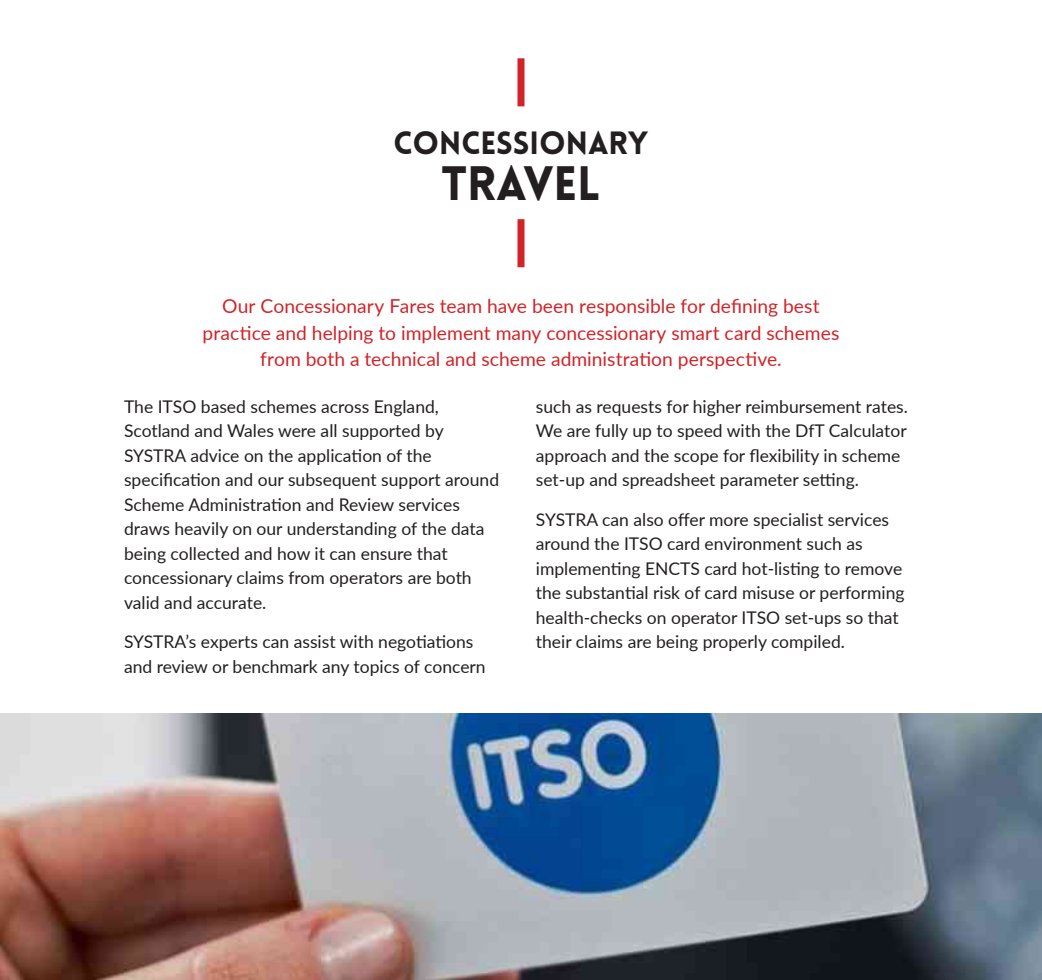
<style>
.page{position:relative;width:1042px;height:980px;background:#fff}
.page>*{position:absolute;margin:0;border:0;box-sizing:border-box;transform-origin:0 0}
.t1{font:900 47.25px "Lovelo";color:#231f20}
.t2{font:900 31.5px "Lovelo";color:#231f20}
.t3{font:19.25px/26.2px "Lato";color:#d22328;text-align:center}
.t4{font:17.5px/24.5px "Lato";color:#231f20}
</style>
<div class="page">
<img style="left:0;top:713px;width:1041px;height:267px">
<hr style="left:1041px;top:0;width:1px;height:980px;background:#56727e">
<div style="left:517px;top:58px;width:7px;height:48px;background:#d22328"></div>
<div style="left:517px;top:219px;width:7px;height:48px;background:#d22328"></div>
<h2 class="t2" style="left:393px;top:125px;width:256px">CONCESSIONARY</h2>
<h1 class="t1" style="left:441px;top:156px;width:161px">TRAVEL</h1>
<p class="t3" style="left:202px;top:292px;width:638px">Our Concessionary Fares team have been responsible for defining best practice and helping to implement many concessionary smart card schemes from both a technical and scheme administration perspective.</p>
<p class="t4" style="left:124px;top:393px;width:377px">The ITSO based schemes across England, Scotland and Wales were all supported by SYSTRA advice on the application of the specification and our subsequent support around Scheme Administration and Review services draws heavily on our understanding of the data being collected and how it can ensure that concessionary claims from operators are both valid and accurate.</p>
<p class="t4" style="left:124px;top:629px;width:363px">SYSTRA’s experts can assist with negotiations and review or benchmark any topics of concern</p>
<p class="t4" style="left:536px;top:393px;width:374px">such as requests for higher reimbursement rates.<br>We are fully up to speed with the DfT Calculator approach and the scope for flexibility in scheme set-up and spreadsheet parameter setting.</p>
<p class="t4" style="left:536px;top:506px;width:370px">SYSTRA can also offer more specialist services around the ITSO card environment such as implementing ENCTS card hot-listing to remove the substantial risk of card misuse or performing health-checks on operator ITSO set-ups so that their claims are being properly compiled.</p>
</div>
